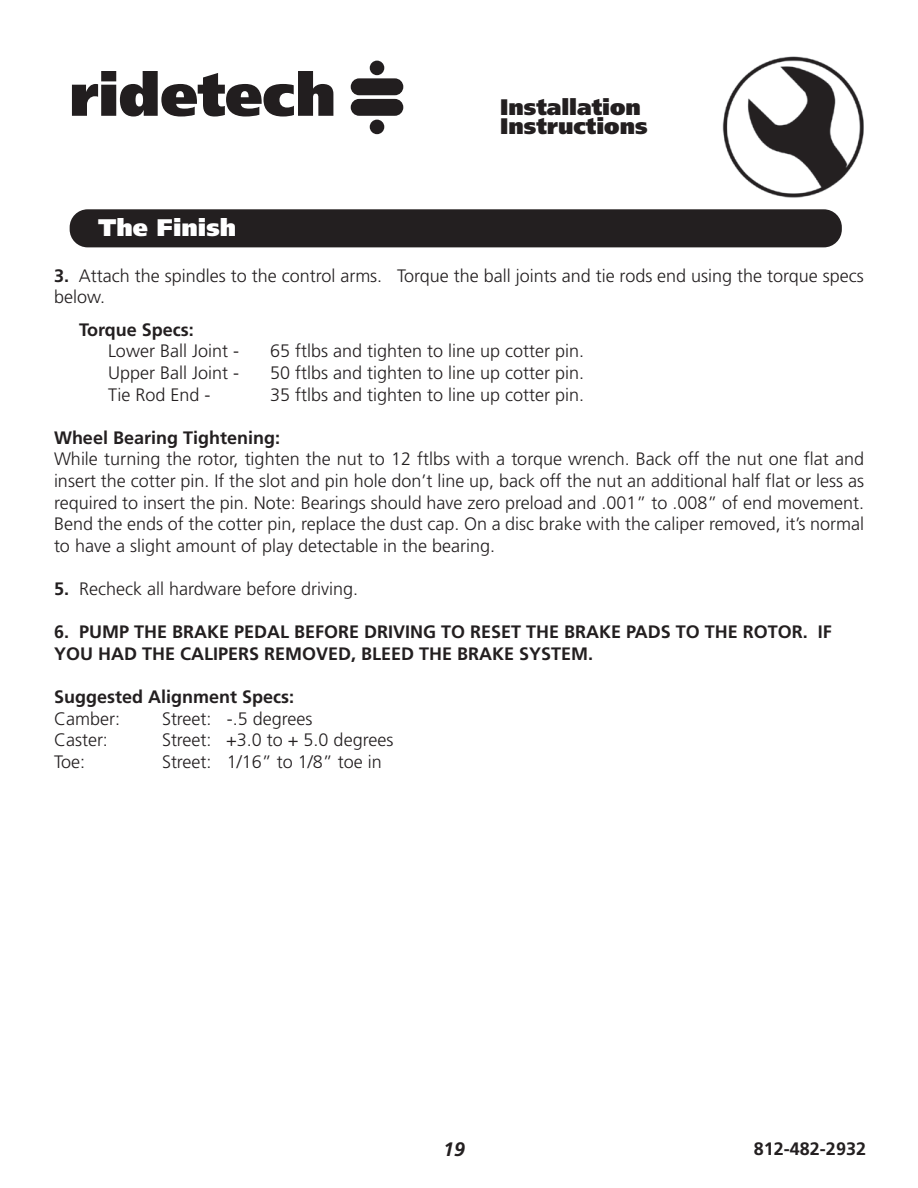
<style>
.page{position:relative;width:918px;height:1188px;background:#fff}
.page>*{position:absolute;margin:0;border:0;box-sizing:border-box;transform-origin:0 0}
.t1{font:900 24px "Frutiger LT Pro";color:#fff}
.t2{font:900 22.5px/19.5px "Frutiger LT Pro";color:#231f20}
.t3{font:italic 700 19.5px "Frutiger LT Pro";color:#231f20}
.t4{font:300 18px/21.6px "Frutiger LT Pro";color:#231f20}
.t5{font:700 18px/21.6px "Frutiger LT Pro";color:#231f20}
.s1{font-weight:700}
</style>
<div class="page">
<img style="left:722px;top:56px;width:142px;height:142px">
<svg style="left:72px;top:71px;width:261px;height:46px"></svg>
<div style="left:351px;top:78px;width:52px;height:17px;background:#221e1f;border-radius:8px"></div>
<div style="left:351px;top:99px;width:52px;height:17px;background:#221e1f;border-radius:8px"></div>
<div style="left:370px;top:61px;width:14px;height:14px;background:#221e1f;border-radius:50%"></div>
<div style="left:370px;top:120px;width:14px;height:14px;background:#221e1f;border-radius:50%"></div>
<div style="left:70px;top:209px;width:772px;height:38px;background:#231f20;border-radius:18px"></div>
<p class="t2" style="left:500px;top:98px;width:149px">Installation<br>Instructions</p>
<h1 class="t1" style="left:98px;top:218px;width:139px">The Finish</h1>
<p class="t4" style="left:54px;top:266px;width:811px"><span class="s1">3.</span> Attach the spindles to the control arms. Torque the ball joints and tie rods end using the torque specs below.</p>
<p class="t5" style="left:79px;top:320px;width:116px">Torque Specs:</p>
<p class="t4" style="left:108px;top:341px;width:133px">Lower Ball Joint -</p>
<p class="t4" style="left:270px;top:341px;width:316px">65 ftlbs and tighten to line up cotter pin.</p>
<p class="t4" style="left:108px;top:363px;width:133px">Upper Ball Joint -</p>
<p class="t4" style="left:270px;top:363px;width:316px">50 ftlbs and tighten to line up cotter pin.</p>
<p class="t4" style="left:108px;top:384px;width:104px">Tie Rod End -</p>
<p class="t4" style="left:270px;top:384px;width:316px">35 ftlbs and tighten to line up cotter pin.</p>
<p class="t5" style="left:54px;top:428px;width:228px">Wheel Bearing Tightening:</p>
<p class="t4" style="left:54px;top:449px;width:812px;text-align:justify">While turning the rotor, tighten the nut to 12 ftlbs with a torque wrench. Back off the nut one flat and insert the cotter pin. If the slot and pin hole don’t line up, back off the nut an additional half flat or less as required to insert the pin. Note: Bearings should have zero preload and .001” to .008” of end movement.<br>Bend the ends of the cotter pin, replace the dust cap. On a disc brake with the caliper removed, it’s normal to have a slight amount of play detectable in the bearing.</p>
<p class="t4" style="left:54px;top:579px;width:306px"><span class="s1">5.</span> Recheck all hardware before driving.</p>
<p class="t5" style="left:54px;top:622px;width:779px">6. PUMP THE BRAKE PEDAL BEFORE DRIVING TO RESET THE BRAKE PADS TO THE ROTOR. IF<br>YOU HAD THE CALIPERS REMOVED, BLEED THE BRAKE SYSTEM.</p>
<p class="t5" style="left:54px;top:687px;width:242px">Suggested Alignment Specs:</p>
<p class="t4" style="left:54px;top:708px;width:68px">Camber:</p>
<p class="t4" style="left:162px;top:708px;width:152px">Street: -.5 degrees</p>
<p class="t4" style="left:54px;top:730px;width:56px">Caster:</p>
<p class="t4" style="left:162px;top:730px;width:233px">Street: +3.0 to + 5.0 degrees</p>
<p class="t4" style="left:54px;top:752px;width:33px">Toe:</p>
<p class="t4" style="left:162px;top:752px;width:221px">Street: 1/16” to 1/8” toe in</p>
<p class="t3" style="left:443px;top:1138px;width:23px">19</p>
<p class="t5" style="left:754px;top:1139px;width:114px">812-482-2932</p>
</div>
